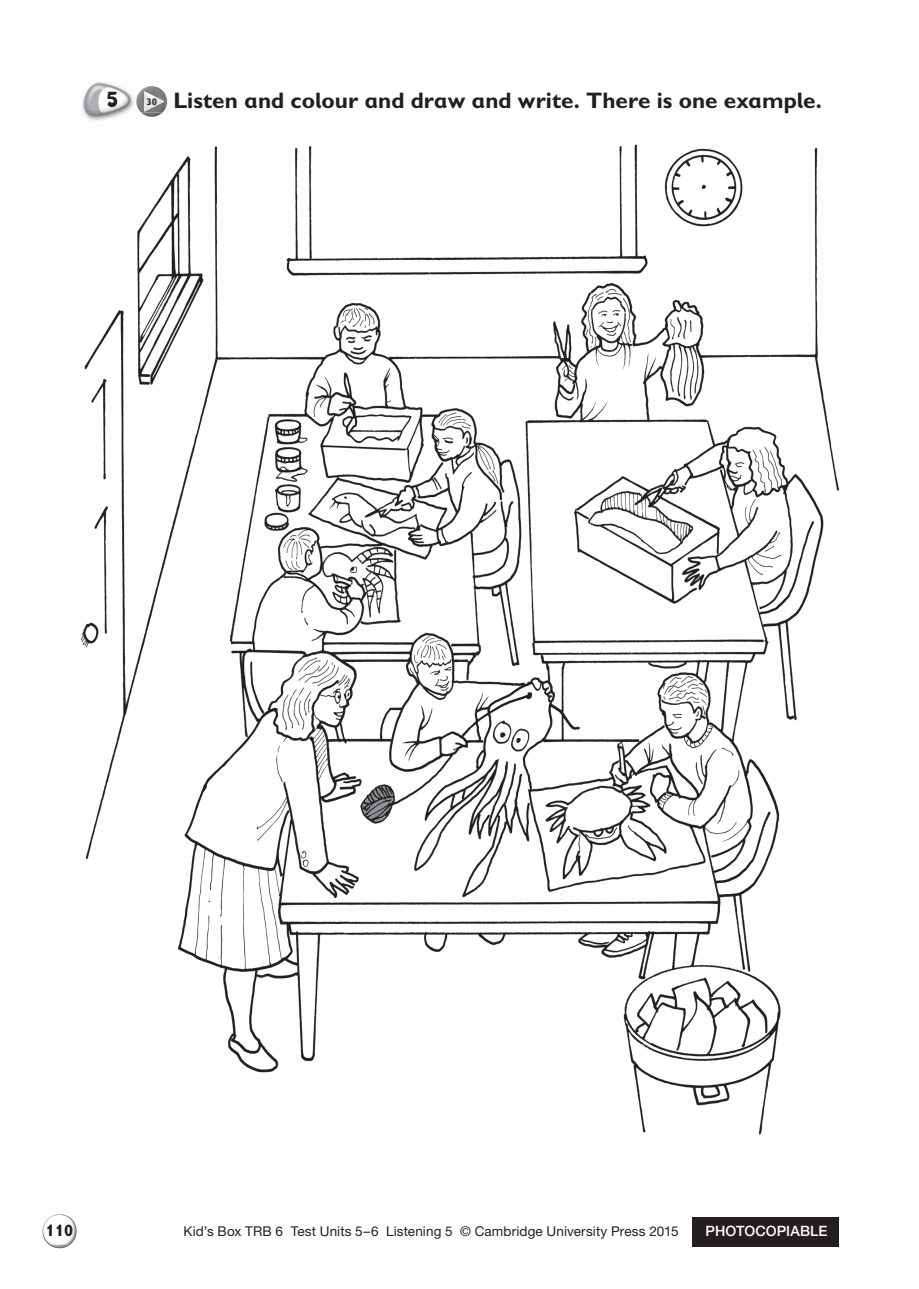
<style>
.page{position:relative;width:919px;height:1289px;background:#fff}
.page>*{position:absolute;margin:0;border:0;box-sizing:border-box;transform-origin:0 0}
.t1{font:700 22.5px "Gill Sans Infant Std";color:#231f20}
.t2{font:20.25px "Softie";color:#231f20}
.t3{font:700 16.5px "Gill Sans Infant Std";color:#231f20}
.t4{font:500 14.25px "Helvetica Neue LT Std";letter-spacing:.01em;color:#fff}
.t5{font:13.5px "Helvetica Neue LT Std";letter-spacing:.01em;color:#231f20}
.t6{font:700 9.6px "Gill Sans Infant Std";color:#231f20}
</style>
<div class="page">
<div style="left:692px;top:1216px;width:147px;height:30px;background:#231f20"></div>
<img style="left:49px;top:1244px;width:17px;height:4px">
<svg style="left:43px;top:1216px;width:34px;height:28px"></svg>
<img style="left:43px;top:1214px;width:25px;height:19px">
<img style="left:50px;top:1226px;width:26px;height:21px">
<img style="left:82px;top:82px;width:52px;height:39px">
<img style="left:141px;top:96px;width:26px;height:21px">
<img style="left:136px;top:86px;width:30px;height:26px">
<img style="left:144px;top:92px;width:20px;height:20px">
<img style="left:81px;top:144px;width:757px;height:991px">
<h2 class="t2" style="left:106px;top:87px;width:14px">5</h2>
<p class="t6" style="left:146px;top:96px;width:12px">30</p>
<h1 class="t1" style="left:173px;top:87px;width:650px">Listen and colour and draw and write. There is one example.</h1>
<p class="t3" style="left:46px;top:1220px;width:29px">110</p>
<p class="t5" style="left:183px;top:1223px;width:496px">Kid’s Box TRB 6 Test Units 5–6 Listening 5 © Cambridge University Press 2015</p>
<p class="t4" style="left:705px;top:1222px;width:123px">PHOTOCOPIABLE</p>
</div>
